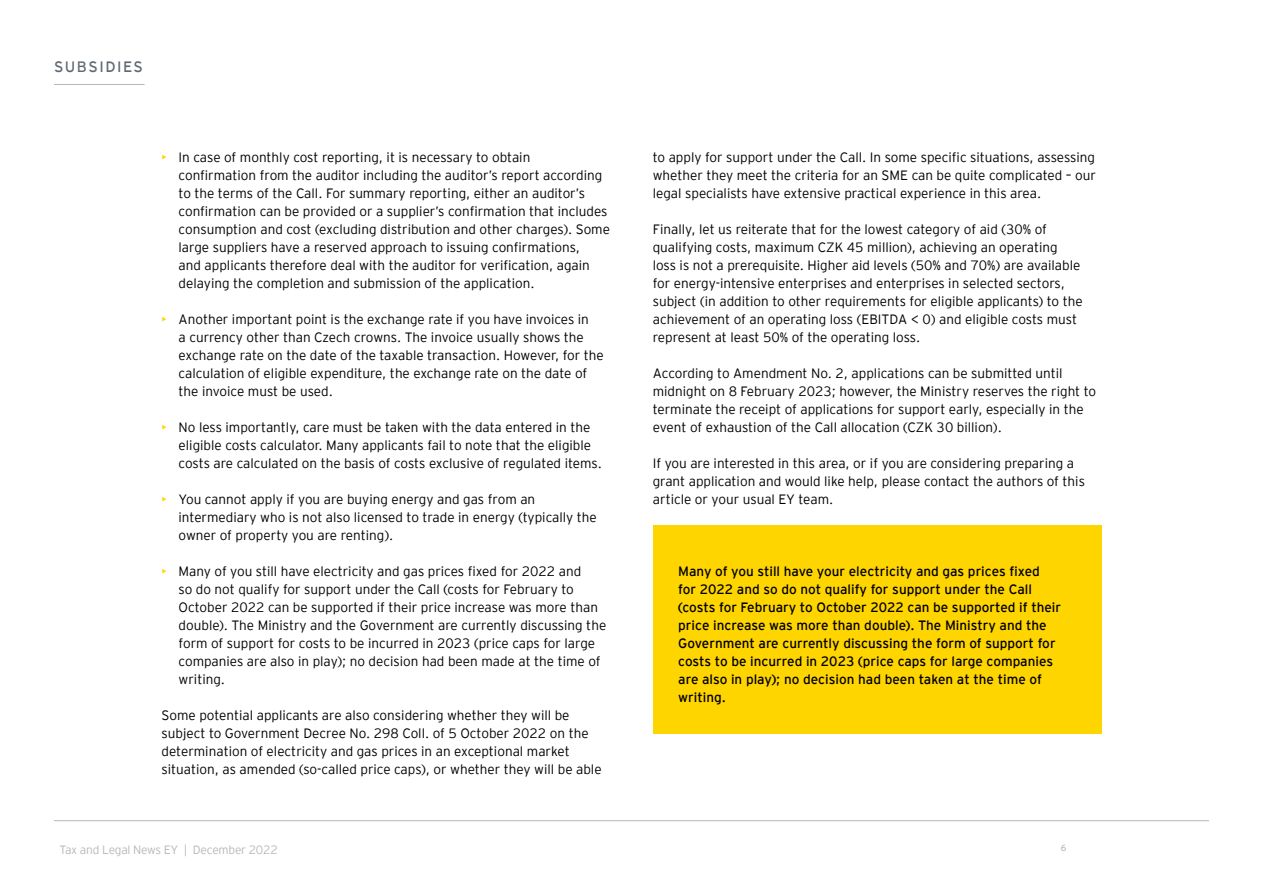
<style>
.page{position:relative;width:1263px;height:893px;background:#fff}
.page>*{position:absolute;margin:0;border:0;box-sizing:border-box;transform-origin:0 0}
.t1{font:15px "EY Interstate";letter-spacing:.1em;color:#606973}
.t2{font:300 13.5px/18px "EY Interstate";color:#000}
.t3{font:13.5px/18px "EY Interstate";color:#000}
.t4{font:300 12px "EY Interstate";letter-spacing:-.02em;color:#b5b9bc}
.t5{font:9px "EY Interstate";color:#b5b9bc}
.s1{color:#ffd500}
</style>
<div class="page">
<hr style="left:54px;top:820px;width:1155px;height:1px;background:#b5b9bc">
<div style="left:653px;top:525px;width:448px;height:209px;background:#ffd500"></div>
<hr style="left:54px;top:84px;width:91px;height:1px;background:#b5b9bc">
<p class="t1" style="left:54px;top:56px;width:90px">SUBSIDIES</p>
<p class="t2" style="left:179px;top:147px;width:433px;text-indent:-17px"><span class="s1">•</span> In case of monthly cost reporting, it is necessary to obtain confirmation from the auditor including the auditor’s report according to the terms of the Call. For summary reporting, either an auditor’s confirmation can be provided or a supplier’s confirmation that includes consumption and cost (excluding distribution and other charges). Some large suppliers have a reserved approach to issuing confirmations,<br>and applicants therefore deal with the auditor for verification, again delaying the completion and submission of the application.</p>
<p class="t2" style="left:179px;top:309px;width:427px;text-indent:-17px"><span class="s1">•</span> Another important point is the exchange rate if you have invoices in<br>a currency other than Czech crowns. The invoice usually shows the exchange rate on the date of the taxable transaction. However, for the calculation of eligible expenditure, the exchange rate on the date of the invoice must be used.</p>
<p class="t2" style="left:179px;top:417px;width:425px;text-indent:-17px"><span class="s1">•</span> No less importantly, care must be taken with the data entered in the eligible costs calculator. Many applicants fail to note that the eligible costs are calculated on the basis of costs exclusive of regulated items.</p>
<p class="t2" style="left:179px;top:489px;width:420px;text-indent:-17px"><span class="s1">•</span> You cannot apply if you are buying energy and gas from an intermediary who is not also licensed to trade in energy (typically the owner of property you are renting).</p>
<p class="t2" style="left:179px;top:561px;width:429px;text-indent:-17px"><span class="s1">•</span> Many of you still have electricity and gas prices fixed for 2022 and<br>so do not qualify for support under the Call (costs for February to October 2022 can be supported if their price increase was more than double). The Ministry and the Government are currently discussing the form of support for costs to be incurred in 2023 (price caps for large companies are also in play); no decision had been made at the time of writing.</p>
<p class="t2" style="left:162px;top:705px;width:442px">Some potential applicants are also considering whether they will be subject to Government Decree No. 298 Coll. of 5 October 2022 on the determination of electricity and gas prices in an exceptional market situation, as amended (so-called price caps), or whether they will be able</p>
<p class="t2" style="left:653px;top:147px;width:445px;text-align:justify">to apply for support under the Call. In some specific situations, assessing whether they meet the criteria for an SME can be quite complicated – our legal specialists have extensive practical experience in this area.</p>
<p class="t2" style="left:653px;top:219px;width:431px">Finally, let us reiterate that for the lowest category of aid (30% of qualifying costs, maximum CZK 45 million), achieving an operating loss is not a prerequisite. Higher aid levels (50% and 70%) are available for energy-intensive enterprises and enterprises in selected sectors, subject (in addition to other requirements for eligible applicants) to the achievement of an operating loss (EBITDA &lt; 0) and eligible costs must represent at least 50% of the operating loss.</p>
<p class="t2" style="left:653px;top:363px;width:445px">According to Amendment No. 2, applications can be submitted until midnight on 8 February 2023; however, the Ministry reserves the right to terminate the receipt of applications for support early, especially in the event of exhaustion of the Call allocation (CZK 30 billion).</p>
<p class="t2" style="left:653px;top:453px;width:434px">If you are interested in this area, or if you are considering preparing a grant application and would like help, please contact the authors of this article or your usual EY team.</p>
<p class="t3" style="left:678px;top:561px;width:384px">Many of you still have your electricity and gas prices fixed<br>for 2022 and so do not qualify for support under the Call (costs for February to October 2022 can be supported if their price increase was more than double). The Ministry and the Government are currently discussing the form of support for costs to be incurred in 2023 (price caps for large companies are also in play); no decision had been taken at the time of writing.</p>
<p class="t4" style="left:60px;top:841px;width:220px">Tax and Legal News EY | December 2022</p>
<p class="t5" style="left:1061px;top:842px;width:7px">6</p>
</div>
